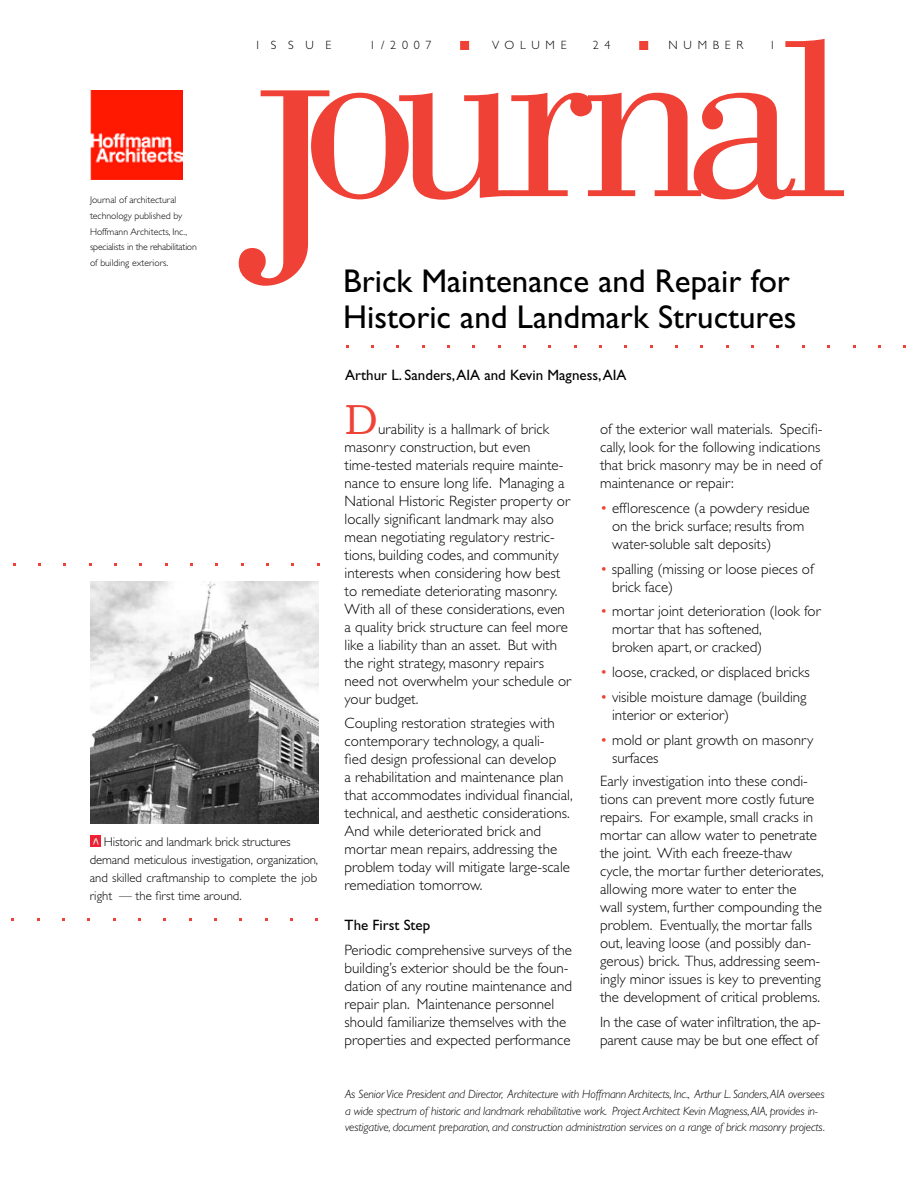
<style>
.page{position:relative;width:918px;height:1188px;background:#fff}
.page>*{position:absolute;margin:0;border:0;box-sizing:border-box;transform-origin:0 0}
.t1{font:42px "Bookman Old Style";color:#ef4135}
.t2{font:33px/36px "Gill Sans";color:#000}
.t3{font:300 15px/18px "Gill Sans";color:#000}
.t4{font:15px "Gill Sans";color:#000}
.t5{font:300 12.75px/18px "Gill Sans";letter-spacing:-.01em;color:#000}
.t6{font:italic 300 12px/16.5px "Gill Sans";letter-spacing:-.015em;color:#000}
.t7{font:300 12px "Gill Sans";letter-spacing:.475em;color:#000}
.t8{font:300 9.75px/15.8px "Gill Sans";color:#000}
.s1{color:#ef4135}
</style>
<div class="page">
<svg style="left:239px;top:39px;width:605px;height:247px"></svg>
<svg style="left:90px;top:836px;width:11px;height:11px"></svg>
<img style="left:90px;top:581px;width:229px;height:242px">
<img style="left:90px;top:90px;width:92px;height:90px">
<div style="left:461px;top:42px;width:7px;height:7px;background:#ef4135"></div>
<div style="left:460px;top:41px;width:9px;height:9px;border:2px solid #ef4135"></div>
<div style="left:640px;top:42px;width:7px;height:7px;background:#ef4135"></div>
<div style="left:639px;top:41px;width:9px;height:9px;border:2px solid #ef4135"></div>
<p class="t8" style="left:90px;top:192px;width:108px">Journal of architectural technology published by<br>Hoffmann Architects, Inc., specialists in the rehabilitation of building exteriors.</p>
<p class="t7" style="left:256px;top:38px;width:76px">ISSUE</p>
<p class="t7" style="left:370px;top:38px;width:63px">1/2007</p>
<p class="t7" style="left:492px;top:38px;width:76px">VOLUME</p>
<p class="t7" style="left:593px;top:38px;width:19px">2 4</p>
<p class="t7" style="left:669px;top:38px;width:76px">NUMBER</p>
<p class="t7" style="left:770px;top:38px;width:7px">1</p>
<h2 class="t2" style="left:343px;top:263px;width:455px">Brick Maintenance and Repair for<br>Historic and Landmark Structures</h2>
<p class="t4" style="left:345px;top:366px;width:283px">Arthur L. Sanders, AIA and Kevin Magness, AIA</p>
<p class="t5" style="left:90px;top:832px;width:230px;text-indent:14px">Historic and landmark brick structures demand meticulous investigation, organization, and skilled craftmanship to complete the job right — the first time around.</p>
<h1 class="t1" style="left:345px;top:392px;width:35px">D</h1>
<p class="t3" style="left:345px;top:420px;width:228px;text-indent:34px">urability is a hallmark of brick masonry construction, but even time-tested materials require mainte&shy;nance to ensure long life. Managing a National Historic Register property or locally significant landmark may also mean negotiating regulatory restric&shy;tions, building codes, and community interests when considering how best to remediate deteriorating masonry.<br>With all of these considerations, even a quality brick structure can feel more like a liability than an asset. But with the right strategy, masonry repairs need not overwhelm your schedule or your budget.</p>
<p class="t3" style="left:345px;top:715px;width:230px">Coupling restoration strategies with contemporary technology, a quali-<br>fied design professional can develop<br>a rehabilitation and maintenance plan that accommodates individual financial, technical, and aesthetic considerations.<br>And while deteriorated brick and mortar mean repairs, addressing the problem today will mitigate large-scale remediation tomorrow.</p>
<p class="t4" style="left:345px;top:916px;width:87px">The First Step</p>
<p class="t3" style="left:345px;top:941px;width:229px">Periodic comprehensive surveys of the building’s exterior should be the foun&shy;dation of any routine maintenance and repair plan. Maintenance personnel should familiarize themselves with the properties and expected performance</p>
<p class="t3" style="left:600px;top:420px;width:224px">of the exterior wall materials. Specifi&shy;cally, look for the following indications that brick masonry may be in need of maintenance or repair:</p>
<p class="t3" style="left:612px;top:499px;width:199px;text-indent:-12px"><span class="s1">•</span> efflorescence (a powdery residue on the brick surface; results from water-soluble salt deposits)</p>
<p class="t3" style="left:612px;top:560px;width:203px;text-indent:-12px"><span class="s1">•</span> spalling (missing or loose pieces of brick face)</p>
<p class="t3" style="left:612px;top:602px;width:210px;text-indent:-12px"><span class="s1">•</span> mortar joint deterioration (look for mortar that has softened,<br>broken apart, or cracked)</p>
<p class="t3" style="left:600px;top:663px;width:211px"><span class="s1">•</span> loose, cracked, or displaced bricks</p>
<p class="t3" style="left:612px;top:688px;width:196px;text-indent:-12px"><span class="s1">•</span> visible moisture damage (building interior or exterior)</p>
<p class="t3" style="left:612px;top:731px;width:203px;text-indent:-12px"><span class="s1">•</span> mold or plant growth on masonry surfaces</p>
<p class="t3" style="left:600px;top:773px;width:225px">Early investigation into these condi&shy;tions can prevent more costly future repairs. For example, small cracks in mortar can allow water to penetrate the joint. With each freeze-thaw cycle, the mortar further deteriorates, allowing more water to enter the<br>wall system, further compounding the problem. Eventually, the mortar falls out, leaving loose (and possibly dan&shy;gerous) brick. Thus, addressing seem&shy;ingly minor issues is key to preventing the development of critical problems.</p>
<p class="t3" style="left:600px;top:1013px;width:222px">In the case of water infiltration, the ap&shy;parent cause may be but one effect of</p>
<p class="t6" style="left:345px;top:1086px;width:482px">As Senior Vice President and Director, Architecture with Hoffmann Architects, Inc., Arthur L. Sanders, AIA oversees a wide spectrum of historic and landmark rehabilitative work. Project Architect Kevin Magness, AIA, provides in&shy;vestigative, document preparation, and construction administration services on a range of brick masonry projects.</p>
</div>
